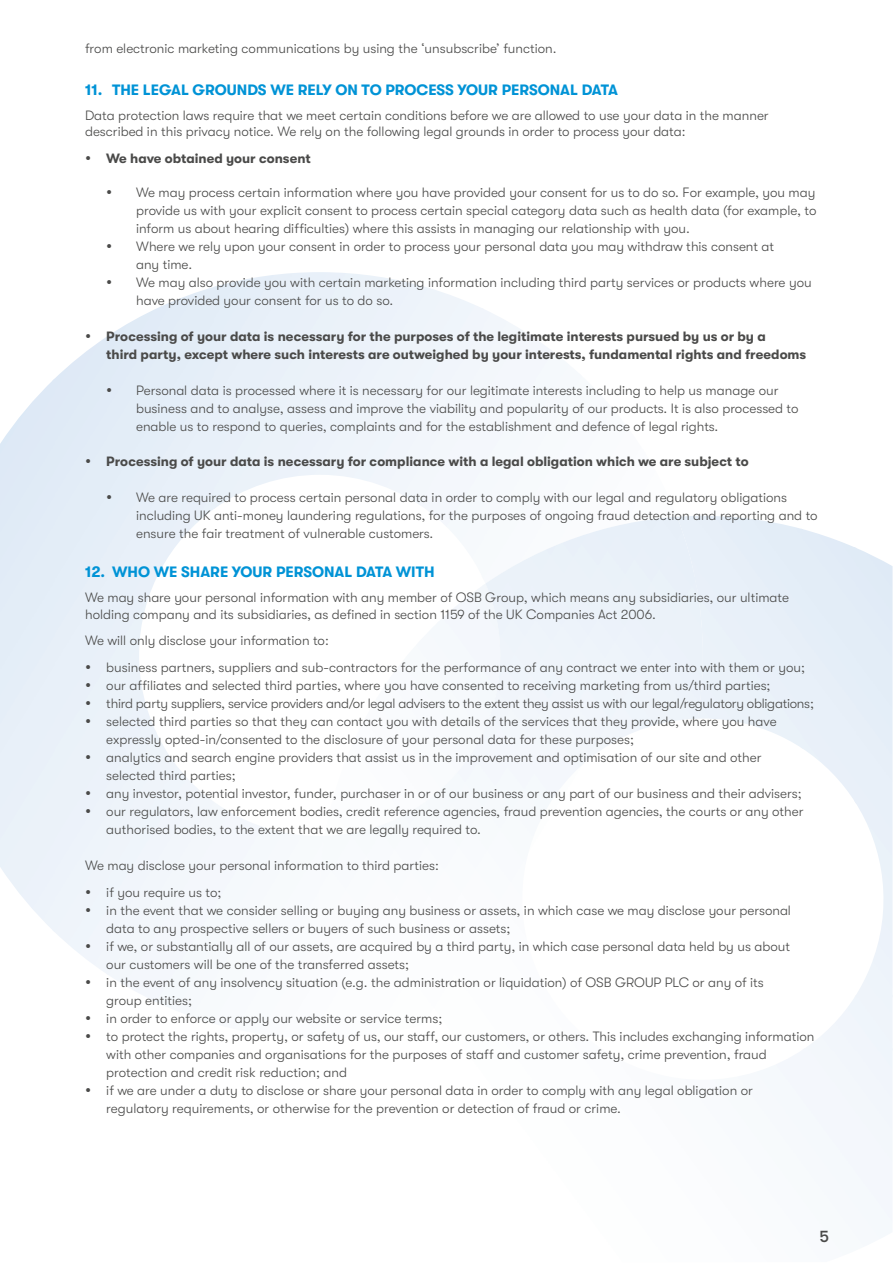
<style>
.page{position:relative;width:893px;height:1263px;background:#fff}
.page>*{position:absolute;margin:0;border:0;box-sizing:border-box;transform-origin:0 0}
.t1{font:500 16.5px "GT Walsheim";color:#4a4a49}
.t2{font:700 15px "GT Walsheim";color:#0093d6}
.OSB_body{font:300 13.5px/18px "GT Walsheim";color:#4a4a49}
.t3{font:700 13.5px/18px "GT Walsheim";color:#4a4a49}
.OSB_body-2{font:300 13.5px "GT Walsheim";letter-spacing:-.02em;color:#4a4a49}
</style>
<div class="page">
<img style="left:855px;top:548px;width:38px;height:449px">
<img style="left:680px;top:516px;width:17px;height:1px">
<svg style="left:107px;top:388px;width:4px;height:4px"></svg>
<svg style="left:86px;top:459px;width:4px;height:4px"></svg>
<svg style="left:107px;top:495px;width:4px;height:4px"></svg>
<svg style="left:86px;top:665px;width:4px;height:4px"></svg>
<svg style="left:86px;top:683px;width:4px;height:4px"></svg>
<svg style="left:86px;top:701px;width:4px;height:4px"></svg>
<svg style="left:86px;top:719px;width:4px;height:4px"></svg>
<svg style="left:86px;top:755px;width:4px;height:4px"></svg>
<svg style="left:86px;top:791px;width:4px;height:4px"></svg>
<svg style="left:86px;top:809px;width:4px;height:4px"></svg>
<svg style="left:86px;top:889px;width:4px;height:4px"></svg>
<svg style="left:86px;top:907px;width:4px;height:4px"></svg>
<svg style="left:86px;top:943px;width:4px;height:4px"></svg>
<p class="OSB_body" style="left:85px;top:39px;width:473px">from electronic marketing communications by using the ‘unsubscribe’ function.</p>
<p class="t2" style="left:85px;top:81px;width:534px">11. THE LEGAL GROUNDS WE RELY ON TO PROCESS YOUR PERSONAL DATA</p>
<p class="OSB_body" style="left:85px;top:107px;width:685px;line-height:16.5px">Data protection laws require that we meet certain conditions before we are allowed to use your data in the manner described in this privacy notice. We rely on the following legal grounds in order to process your data:</p>
<p class="t3" style="left:106px;top:149px;width:206px">We have obtained your consent</p>
<p class="OSB_body" style="left:136px;top:184px;width:682px;text-align:justify">We may process certain information where you have provided your consent for us to do so. For example, you may provide us with your explicit consent to process certain special category data such as health data (for example, to inform us about hearing difficulties) where this assists in managing our relationship with you.</p>
<p class="OSB_body" style="left:136px;top:238px;width:640px">Where we rely upon your consent in order to process your personal data you may withdraw this consent at any time.</p>
<p class="OSB_body" style="left:136px;top:274px;width:677px">We may also provide you with certain marketing information including third party services or products where you have provided your consent for us to do so.</p>
<p class="t3" style="left:106px;top:328px;width:701px">Processing of your data is necessary for the purposes of the legitimate interests pursued by us or by a<br>third party, except where such interests are outweighed by your interests, fundamental rights and freedoms</p>
<p class="OSB_body" style="left:136px;top:382px;width:664px">Personal data is processed where it is necessary for our legitimate interests including to help us manage our business and to analyse, assess and improve the viability and popularity of our products. It is also processed to enable us to respond to queries, complaints and for the establishment and defence of legal rights.</p>
<p class="t3" style="left:106px;top:452px;width:644px">Processing of your data is necessary for compliance with a legal obligation which we are subject to</p>
<p class="OSB_body" style="left:136px;top:488px;width:683px">We are required to process certain personal data in order to comply with our legal and regulatory obligations including UK anti-money laundering regulations, for the purposes of ongoing fraud detection and reporting and to ensure the fair treatment of vulnerable customers.</p>
<p class="t2" style="left:85px;top:564px;width:351px">12. WHO WE SHARE YOUR PERSONAL DATA WITH</p>
<p class="OSB_body" style="left:85px;top:590px;width:705px;line-height:16.5px">We may share your personal information with any member of OSB Group, which means any subsidiaries, our ultimate holding company and its subsidiaries, as defined in section 1159 of the UK Companies Act 2006.</p>
<p class="OSB_body" style="left:85px;top:632px;width:245px">We will only disclose your information to:</p>
<p class="OSB_body" style="left:106px;top:658px;width:700px">business partners, suppliers and sub-contractors for the performance of any contract we enter into with them or you;</p>
<p class="OSB_body" style="left:106px;top:676px;width:666px">our affiliates and selected third parties, where you have consented to receiving marketing from us/third parties;</p>
<p class="OSB_body-2" style="left:106px;top:696px;width:709px">third party suppliers, service providers and/or legal advisers to the extent they assist us with our legal/regulatory obligations;</p>
<p class="OSB_body" style="left:106px;top:712px;width:672px">selected third parties so that they can contact you with details of the services that they provide, where you have expressly opted-in/consented to the disclosure of your personal data for these purposes;</p>
<p class="OSB_body" style="left:106px;top:748px;width:657px">analytics and search engine providers that assist us in the improvement and optimisation of our site and other selected third parties;</p>
<p class="OSB_body" style="left:106px;top:784px;width:697px">any investor, potential investor, funder, purchaser in or of our business or any part of our business and their advisers;</p>
<p class="OSB_body" style="left:106px;top:802px;width:699px">our regulators, law enforcement bodies, credit reference agencies, fraud prevention agencies, the courts or any other authorised bodies, to the extent that we are legally required to.</p>
<p class="OSB_body" style="left:85px;top:856px;width:355px">We may disclose your personal information to third parties:</p>
<p class="OSB_body" style="left:106px;top:883px;width:117px">if you require us to;</p>
<p class="OSB_body" style="left:106px;top:901px;width:686px">in the event that we consider selling or buying any business or assets, in which case we may disclose your personal data to any prospective sellers or buyers of such business or assets;</p>
<p class="OSB_body" style="left:106px;top:937px;width:685px">if we, or substantially all of our assets, are acquired by a third party, in which case personal data held by us about our customers will be one of the transferred assets;</p>
<p class="OSB_body" style="left:106px;top:973px;width:659px">in the event of any insolvency situation (e.g. the administration or liquidation) of OSB GROUP PLC or any of its group entities;</p>
<p class="OSB_body" style="left:106px;top:1009px;width:338px">in order to enforce or apply our website or service terms;</p>
<p class="OSB_body" style="left:106px;top:1027px;width:710px">to protect the rights, property, or safety of us, our staff, our customers, or others. This includes exchanging information with other companies and organisations for the purposes of staff and customer safety, crime prevention, fraud protection and credit risk reduction; and</p>
<p class="OSB_body" style="left:106px;top:1081px;width:648px">if we are under a duty to disclose or share your personal data in order to comply with any legal obligation or regulatory requirements, or otherwise for the prevention or detection of fraud or crime.</p>
<p class="t1" style="left:819px;top:1226px;width:11px">5</p>
</div>
